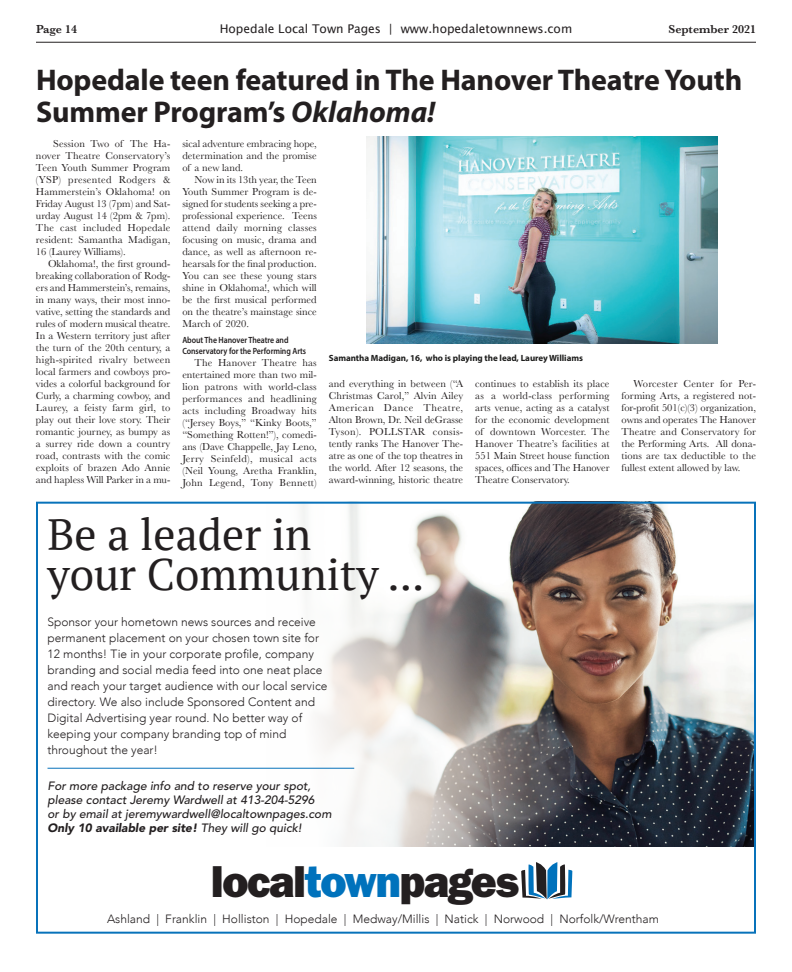
<style>
.page{position:relative;width:792px;height:972px;background:#fff}
.page>*{position:absolute;margin:0;border:0;box-sizing:border-box;transform-origin:0 0}
.t1{font:44.9px "ITC Franklin Gothic Std Hvy";letter-spacing:-.035em;color:#231f20}
.t2{font:44px/40px "PT Serif";color:#231f20}
.t3{font:700 30px/32px "Myriad Pro";letter-spacing:-.005em;color:#231f20}
.t4{font:300 12px/16px "Avenir";color:#231f20}
.t5{font:italic 500 12px/14px "Avenir LT Std";color:#231f20}
.t6{font:12px "Lucida Grande";color:#231f20}
.t7{font:600 12px "Baskerville";color:#231f20}
.t8{font:10.5px/12px "Baskerville";color:#231f20;text-align:justify}
.t9{font:600 9px/11px "Myriad Pro";letter-spacing:-.005em;color:#231f20;scale:.87 1}
.t10{font:700 9px "Myriad Pro";letter-spacing:-.005em;color:#1d1d1c}
.s1{font-style:italic}
.s2{font-weight:900}
.s3{color:#0072bc}
</style>
<div class="page">
<hr style="left:36px;top:42px;width:720px;height:1px;background:#231f20">
<img style="left:267px;top:505px;width:486px;height:342px">
<svg style="left:521px;top:862px;width:51px;height:38px"></svg>
<hr style="left:48px;top:768px;width:306px;height:1px;background:#0872ba">
<div style="left:36px;top:502px;width:720px;height:432px;border:2px solid #0872ba"></div>
<img style="left:367px;top:136px;width:351px;height:207px">
<p class="t7" style="left:36px;top:21px;width:43px">Page 14</p>
<p class="t6" style="left:220px;top:22px;width:354px">Hopedale Local Town Pages | www.hopedaletownnews.com</p>
<p class="t7" style="left:668px;top:21px;width:89px">September 2021</p>
<h3 class="t3" style="left:36px;top:62px;width:708px">Hopedale teen featured in The Hanover Theatre Youth<br>Summer Program’s <span class="s1">Oklahoma!</span></h3>
<p class="t8" style="left:36px;top:138px;width:136px;text-indent:17px">Session Two of The Ha&shy;nover Theatre Conservatory’s Teen Youth Summer Program (YSP) presented Rodgers &amp; Hammerstein’s Oklahoma! on Friday August 13 (7pm) and Sat&shy;urday August 14 (2pm &amp; 7pm).<br>The cast included Hopedale resident: Samantha Madigan, 16 (Laurey Williams).</p>
<p class="t8" style="left:36px;top:258px;width:136px;text-indent:12px">Oklahoma!, the first ground&shy;breaking collaboration of Rodg&shy;ers and Hammerstein’s, remains, in many ways, their most inno&shy;vative, setting the standards and rules of modern musical theatre.<br>In a Western territory just after the turn of the 20th century, a high-spirited rivalry between local farmers and cowboys pro&shy;vides a colorful background for Curly, a charming cowboy, and Laurey, a feisty farm girl, to play out their love story. Their romantic journey, as bumpy as a surrey ride down a country road, contrasts with the comic exploits of brazen Ado Annie and hapless Will Parker in a mu-</p>
<p class="t8" style="left:182px;top:138px;width:136px">sical adventure embracing hope, determination and the promise of a new land.</p>
<p class="t8" style="left:182px;top:174px;width:136px;text-indent:12px">Now in its 13th year, the Teen Youth Summer Program is de&shy;signed for students seeking a pre&shy;professional experience. Teens attend daily morning classes focusing on music, drama and dance, as well as afternoon re&shy;hearsals for the final production.<br>You can see these young stars shine in Oklahoma!, which will be the first musical performed on the theatre’s mainstage since March of 2020.</p>
<p class="t9" style="left:182px;top:334px;width:144px">About The Hanover Theatre and<br>Conservatory for the Performing Arts</p>
<p class="t8" style="left:182px;top:356px;width:136px;text-indent:12px">The Hanover Theatre has entertained more than two mil&shy;lion patrons with world-class performances and headlining acts including Broadway hits (“Jersey Boys,” “Kinky Boots,” “Something Rotten!”), comedi&shy;ans (Dave Chappelle, Jay Leno, Jerry Seinfeld), musical acts (Neil Young, Aretha Franklin, John Legend, Tony Bennett)</p>
<p class="t10" style="left:329px;top:352px;width:256px">Samantha Madigan, 16, who is playing the lead, Laurey Williams</p>
<p class="t8" style="left:329px;top:378px;width:136px">and everything in between (“A Christmas Carol,” Alvin Ailey American Dance Theatre, Alton Brown, Dr. Neil deGrasse Tyson). POLLSTAR consis&shy;tently ranks The Hanover The&shy;atre as one of the top theatres in the world. After 12 seasons, the award-winning, historic theatre</p>
<p class="t8" style="left:475px;top:378px;width:136px">continues to establish its place as a world-class performing arts venue, acting as a catalyst for the economic development of downtown Worcester. The Hanover Theatre’s facilities at 551 Main Street house function spaces, offices and The Hanover Theatre Conservatory.</p>
<p class="t8" style="left:622px;top:378px;width:136px;text-indent:12px">Worcester Center for Per&shy;forming Arts, a registered not&shy;for-profit 501(c)(3) organization, owns and operates The Hanover Theatre and Conservatory for the Performing Arts. All dona&shy;tions are tax deductible to the fullest extent allowed by law.</p>
<h2 class="t2" style="left:48px;top:514px;width:378px">Be a leader in<br>your Community ...</h2>
<p class="t4" style="left:48px;top:614px;width:281px">Sponsor your hometown news sources and receive permanent placement on your chosen town site for 12 months! Tie in your corporate profile, company branding and social media feed into one neat place and reach your target audience with our local service directory. We also include Sponsored Content and Digital Advertising year round. No better way of keeping your company branding top of mind throughout the year!</p>
<p class="t5" style="left:48px;top:779px;width:286px">For more package info and to reserve your spot, please contact Jeremy Wardwell at 413-204-5296<br>or by email at jeremywardwell@localtownpages.com <span class="s2">Only 10 available per site!</span> They will go quick!</p>
<h1 class="t1" style="left:211px;top:855px;width:309px">local<span class="s3">town</span>pages</h1>
<p class="t4" style="left:107px;top:911px;width:553px">Ashland | Franklin | Holliston | Hopedale | Medway/Millis | Natick | Norwood | Norfolk/Wrentham</p>
</div>
